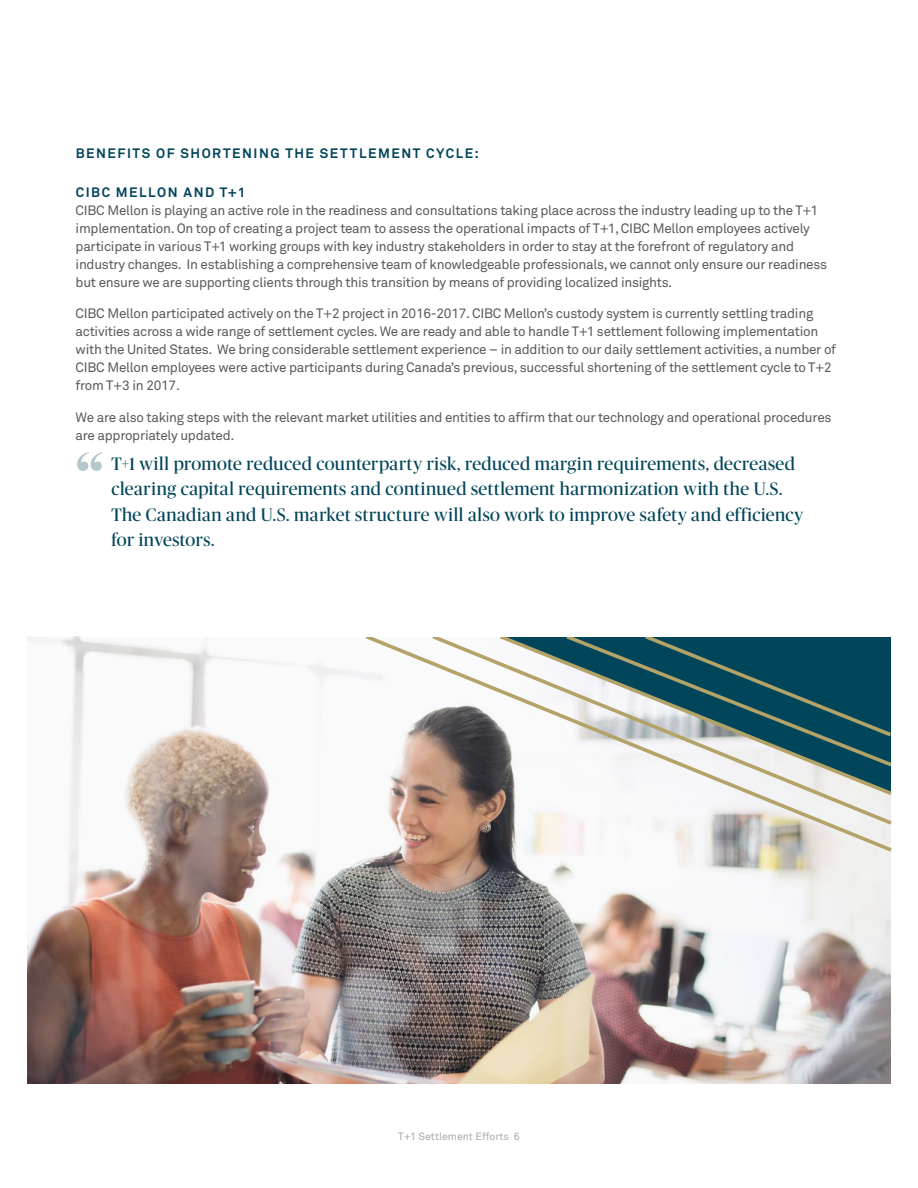
<style>
.page{position:relative;width:918px;height:1188px;background:#fff}
.page>*{position:absolute;margin:0;border:0;box-sizing:border-box;transform-origin:0 0}
.t1{font:90px "Publico Banner";color:#00455a}
.Body_Copy__Akkurat_P{font:18px/25.5px "Publico Banner";letter-spacing:.02em;color:#00455a}
.t2{font:13.5px/18px "Akkurat Pro";letter-spacing:-.02em;color:#58595b}
.Body_Copy__Akkurat_P-2{font:700 13.5px "Akkurat Pro";letter-spacing:.115em;color:#00455a}
.t3{font:10.5px "Akkurat Pro";color:#a7a9ac}
</style>
<div class="page">
<img style="left:27px;top:637px;width:864px;height:447px">
<svg style="left:362px;top:637px;width:530px;height:218px"></svg>
<p class="Body_Copy__Akkurat_P-2" style="left:76px;top:145px;width:405px">BENEFITS OF SHORTENING THE SETTLEMENT CYCLE:</p>
<p class="Body_Copy__Akkurat_P-2" style="left:76px;top:184px;width:171px">CIBC MELLON AND T+1</p>
<p class="t2" style="left:76px;top:201px;width:753px">CIBC Mellon is playing an active role in the readiness and consultations taking place across the industry leading up to the T+1 implementation. On top of creating a project team to assess the operational impacts of T+1, CIBC Mellon employees actively participate in various T+1 working groups with key industry stakeholders in order to stay at the forefront of regulatory and industry changes. In establishing a comprehensive team of knowledgeable professionals, we cannot only ensure our readiness but ensure we are supporting clients through this transition by means of providing localized insights.</p>
<p class="t2" style="left:76px;top:305px;width:762px">CIBC Mellon participated actively on the T+2 project in 2016-2017. CIBC Mellon’s custody system is currently settling trading activities across a wide range of settlement cycles. We are ready and able to handle T+1 settlement following implementation with the United States. We bring considerable settlement experience – in addition to our daily settlement activities, a number of CIBC Mellon employees were active participants during Canada’s previous, successful shortening of the settlement cycle to T+2 from T+3 in 2017.</p>
<p class="t2" style="left:76px;top:408px;width:757px">We are also taking steps with the relevant market utilities and entities to affirm that our technology and operational procedures are appropriately updated.</p>
<p class="Body_Copy__Akkurat_P" style="left:112px;top:450px;width:693px">T+1 will promote reduced counterparty risk, reduced margin requirements, decreased clearing capital requirements and continued settlement harmonization with the U.S.<br>The Canadian and U.S. market structure will also work to improve safety and efficiency for investors.</p>
<h1 class="t1" style="left:76px;top:423px;width:30px">“</h1>
<p class="t3" style="left:398px;top:1130px;width:123px">T+1 Settlement Efforts 6</p>
</div>
